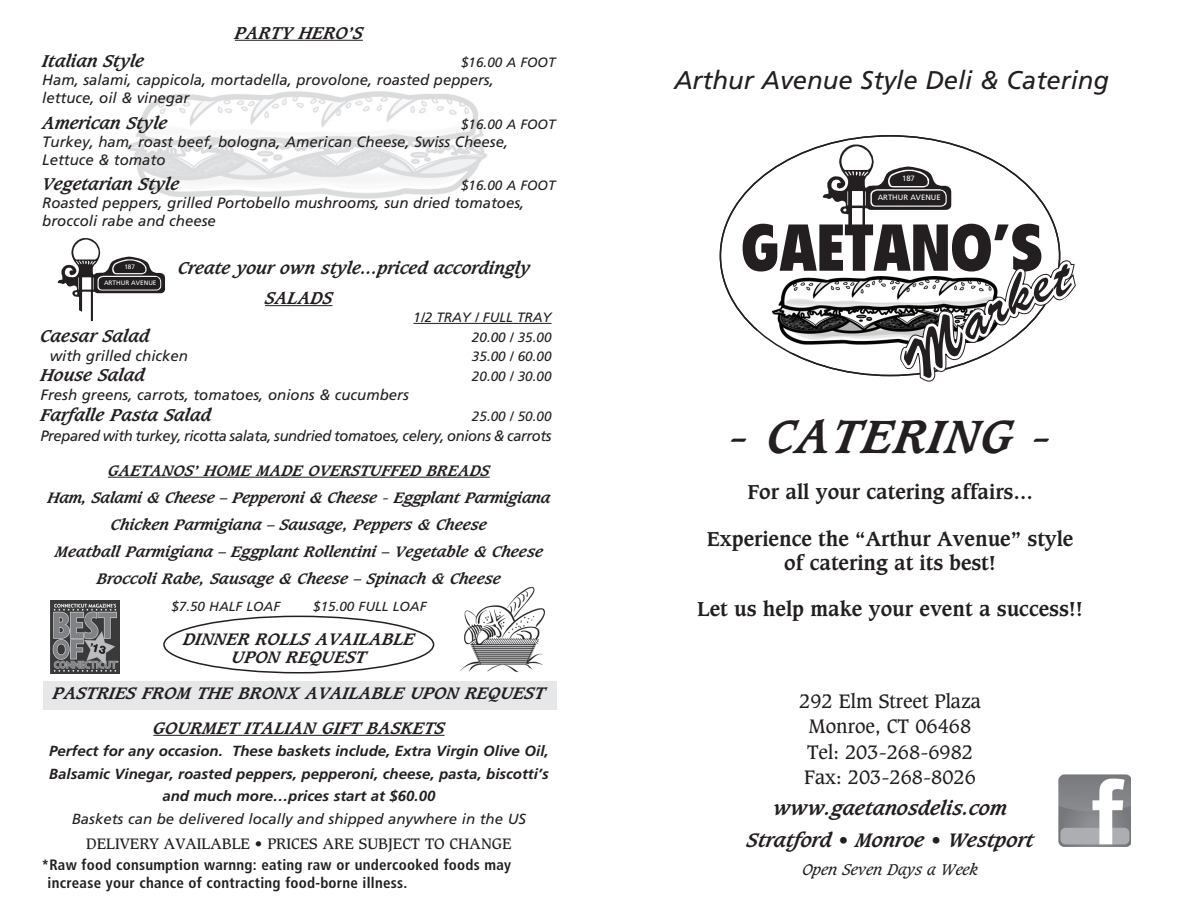
<style>
.page{position:relative;width:1188px;height:918px;background:#fff}
.page>*{position:absolute;margin:0;border:0;box-sizing:border-box;transform-origin:0 0}
.t1{font:900 condensed 64.95px "Flyer";color:#231f20}
.t2{font:italic 700 45px "Caxton";letter-spacing:.025em;color:#231f20}
.t3{font:italic 25.65px "Frutiger";color:#231f20}
.t4{font:700 19.5px/23.4px "Caxton";color:#231f20;text-align:center}
.t5{font:18.9px/25.2px "Caxton";color:#231f20}
.t6{font:italic 700 18.9px/31.5px "Caxton";color:#231f20;text-align:center}
.t7{font:italic 700 16.5px "Caxton";color:#231f20}
.t8{font:italic 700 16.05px "Caxton";color:#231f20}
.t9{font:italic 15px/18px "Frutiger";color:#231f20}
.t10{font:700 condensed 15px/18px "Frutiger";letter-spacing:.015em;color:#231f20}
.t11{font:italic 15px "Frutiger";letter-spacing:-.025em;color:#231f20}
.t12{font:italic 15px "Caxton";color:#231f20}
.t13{font:italic 700 14.7px/27px "Caxton";color:#231f20;text-align:center}
.t14{font:italic 700 14.7px/22.5px "Frutiger";color:#231f20;text-align:center}
.t15{font:italic 14.7px "Frutiger";color:#231f20}
.t16{font:14.7px "Caxton";color:#231f20}
.t17{font:italic 13.5px "Frutiger";color:#231f20}
.t18{font:italic 13.2px "Frutiger";color:#231f20}
.t19{font:7.65px "Frutiger";color:#fff}
.t20{font:6.45px "Frutiger";color:#fff}
</style>
<div class="page">
<img style="left:125px;top:91px;width:363px;height:108px">
<hr style="left:235px;top:40px;width:128px;height:1px;background:#231f20">
<img style="left:1059px;top:775px;width:72px;height:72px">
<img style="left:810px;top:135px;width:148px;height:108px">
<img style="left:757px;top:276px;width:143px;height:77px">
<svg style="left:900px;top:260px;width:176px;height:122px"></svg>
<div style="left:43px;top:681px;width:514px;height:28px;background:#e6e7e9"></div>
<img style="left:57px;top:238px;width:108px;height:83px">
<img style="left:460px;top:587px;width:86px;height:86px">
<hr style="left:414px;top:323px;width:138px;height:1px;background:#231f20">
<hr style="left:108px;top:477px;width:382px;height:1px;background:#231f20">
<hr style="left:153px;top:735px;width:292px;height:1px;background:#231f20">
<hr style="left:265px;top:305px;width:68px;height:1px;background:#231f20">
<img style="left:51px;top:600px;width:69px;height:74px">
<div style="left:163px;top:616px;width:271px;height:58px;border:2px solid #231f20;border-radius:50%"></div>
<p class="t7" style="left:235px;top:22px;width:129px">PARTY HERO’S</p>
<p class="t7" style="left:42px;top:51px;width:103px">Italian Style</p>
<p class="t17" style="left:461px;top:55px;width:96px">$16.00 A FOOT</p>
<p class="t9" style="left:42px;top:71px;width:453px">Ham, salami, cappicola, mortadella, provolone, roasted peppers, lettuce, oil &amp; vinegar</p>
<p class="t7" style="left:42px;top:113px;width:127px">American Style</p>
<p class="t17" style="left:461px;top:116px;width:96px">$16.00 A FOOT</p>
<p class="t9" style="left:42px;top:133px;width:468px">Turkey, ham, roast beef, bologna, American Cheese, Swiss Cheese,<br>Lettuce &amp; tomato</p>
<p class="t7" style="left:42px;top:174px;width:139px">Vegetarian Style</p>
<p class="t17" style="left:461px;top:178px;width:96px">$16.00 A FOOT</p>
<p class="t9" style="left:42px;top:194px;width:484px">Roasted peppers, grilled Portobello mushrooms, sun dried tomatoes, broccoli rabe and cheese</p>
<p class="t20" style="left:124px;top:263px;width:12px">187</p>
<p class="t7" style="left:178px;top:258px;width:354px">Create your own style…priced accordingly</p>
<p class="t20" style="left:104px;top:279px;width:54px">ARTHUR AVENUE</p>
<p class="t7" style="left:265px;top:288px;width:69px">SALADS</p>
<p class="t17" style="left:414px;top:310px;width:140px">1/2 TRAY / FULL TRAY</p>
<p class="t7" style="left:40px;top:325px;width:111px">Caesar Salad</p>
<p class="t17" style="left:472px;top:329px;width:81px">20.00 / 35.00</p>
<p class="t9" style="left:50px;top:347px;width:140px">with grilled chicken</p>
<p class="t17" style="left:472px;top:349px;width:81px">35.00 / 60.00</p>
<p class="t7" style="left:40px;top:364px;width:106px">House Salad</p>
<p class="t17" style="left:472px;top:368px;width:81px">20.00 / 30.00</p>
<p class="t9" style="left:40px;top:386px;width:370px">Fresh greens, carrots, tomatoes, onions &amp; cucumbers</p>
<p class="t7" style="left:40px;top:405px;width:172px">Farfalle Pasta Salad</p>
<p class="t17" style="left:472px;top:409px;width:81px">25.00 / 50.00</p>
<p class="t11" style="left:40px;top:427px;width:513px">Prepared with turkey, ricotta salata, sundried tomatoes, celery, onions &amp; carrots</p>
<p class="t13" style="left:47px;top:457px;width:505px">GAETANOS’ HOME MADE OVERSTUFFED BREADS<br>Ham, Salami &amp; Cheese – Pepperoni &amp; Cheese - Eggplant Parmigiana Chicken Parmigiana – Sausage, Peppers &amp; Cheese<br>Meatball Parmigiana – Eggplant Rollentini – Vegetable &amp; Cheese Broccoli Rabe, Sausage &amp; Cheese – Spinach &amp; Cheese</p>
<p class="t18" style="left:171px;top:598px;width:110px">$7.50 HALF LOAF</p>
<p class="t18" style="left:313px;top:598px;width:115px">$15.00 FULL LOAF</p>
<p class="t8" style="left:183px;top:629px;width:32px">dinner</p>
<p class="t8" style="left:256px;top:629px;width:74px">rolls ava</p>
<p class="t8" style="left:353px;top:629px;width:61px">ilable</p>
<p class="t8" style="left:232px;top:647px;width:14px">upon</p>
<p class="t8" style="left:286px;top:647px;width:48px">request</p>
<p class="t8" style="left:53px;top:683px;width:24px">Pastr</p>
<p class="t8" style="left:109px;top:683px;width:47px">ies from</p>
<p class="t8" style="left:197px;top:683px;width:13px">the</p>
<p class="t8" style="left:239px;top:683px;width:14px">bron</p>
<p class="t8" style="left:286px;top:683px;width:33px">x ava</p>
<p class="t8" style="left:343px;top:683px;width:95px">ilable Upon</p>
<p class="t8" style="left:465px;top:683px;width:48px">request</p>
<p class="t8" style="left:153px;top:718px;width:26px">Gourmet</p>
<p class="t8" style="left:245px;top:718px;width:181px">Ita lian Gift Baskets</p>
<p class="t14" style="left:49px;top:740px;width:501px">Perfect for any occasion. These baskets include, Extra Virgin Olive Oil,<br>Balsamic Vinegar, roasted peppers, pepperoni, cheese, pasta, biscotti’s and much more…prices start at $60.00</p>
<p class="t15" style="left:72px;top:810px;width:456px">Baskets can be delivered locally and shipped anywhere in the US</p>
<p class="t16" style="left:86px;top:835px;width:248px">DELIVERY AVAILABLE • PRI CE S ARE</p>
<p class="t16" style="left:359px;top:835px;width:149px">SUBJE CT TO CHANGE</p>
<p class="t10" style="left:48px;top:856px;width:465px;text-indent:-6px">*Raw food consumption warnng: eating raw or undercooked foods may increase your chance of contracting food-borne illness.</p>
<h3 class="t3" style="left:674px;top:66px;width:437px">Arthur Avenue Style Deli &amp; Catering</h3>
<p class="t19" style="left:902px;top:174px;width:14px">187</p>
<p class="t19" style="left:878px;top:193px;width:64px">ARTHUR AVENUE</p>
<h1 class="t1" style="left:741px;top:210px;width:304px">GAETANO’S</h1>
<h2 class="t2" style="left:729px;top:408px;width:323px">- CATERING -</h2>
<h3 class="t4" style="left:747px;top:481px;width:287px">For all your catering affairs…</h3>
<h3 class="t4" style="left:707px;top:528px;width:368px">Experience the “Arthur Avenue” style of catering at its best!</h3>
<h3 class="t4" style="left:697px;top:598px;width:388px">Let us help make your event a success!!</h3>
<p class="t5" style="left:799px;top:689px;width:183px">292 ELM STREET PLAZA<br>MONROE, CT 06468<br>TEL: 203-268-6982<br>FAX: 203-268-8026</p>
<p class="t6" style="left:747px;top:793px;width:288px">www.gaetanosdelis.com<br>Stratford • Monroe • Westport</p>
<p class="t12" style="left:802px;top:861px;width:177px">Open Seven Days a Week</p>
</div>
